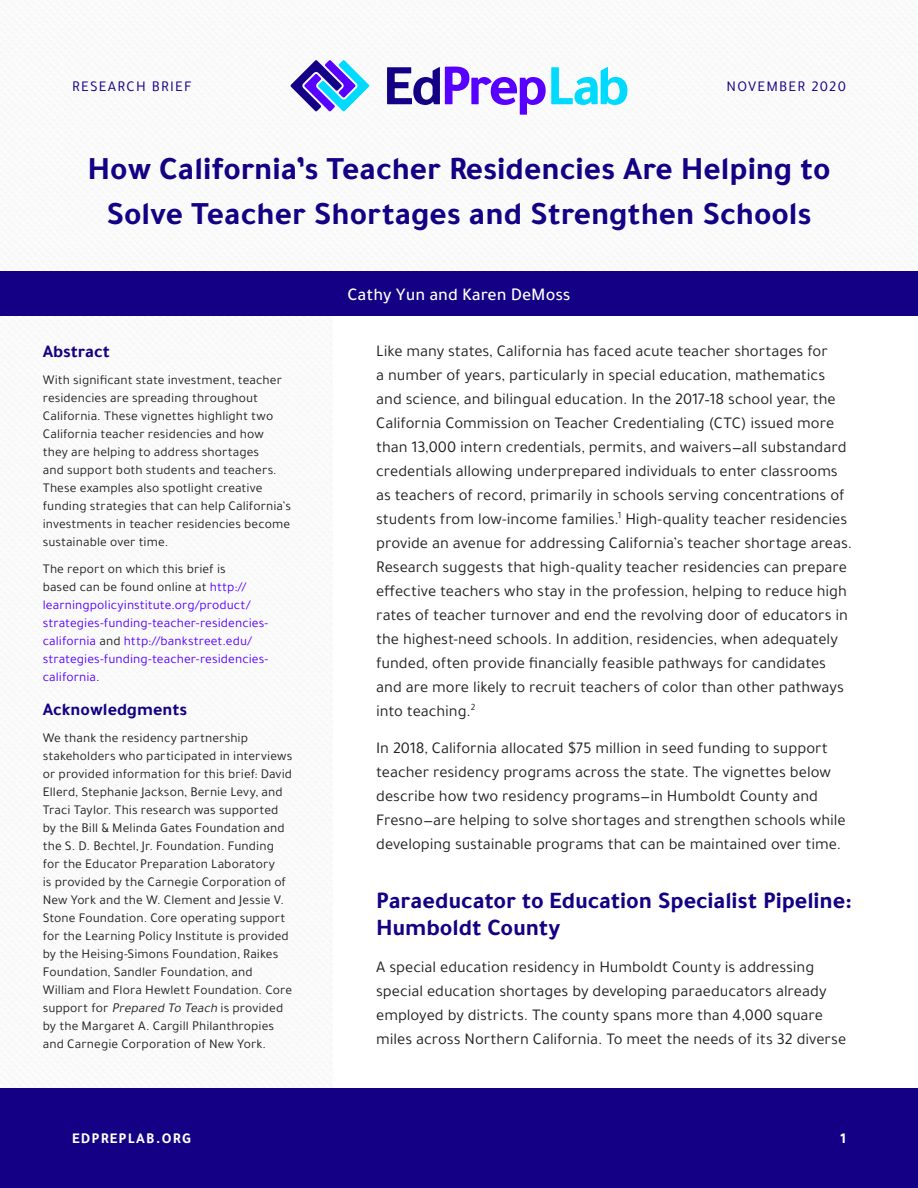
<style>
.page{position:relative;width:918px;height:1188px;background:#fff}
.page>*{position:absolute;margin:0;border:0;box-sizing:border-box;transform-origin:0 0}
.t1{font:700 33px/45.6px "Tajawal";color:#140084;text-align:center}
.t2{font:700 24px/27px "Tajawal";letter-spacing:-.005em;color:#140084}
.t3{font:700 18px "Tajawal";color:#140084}
.t4{font:500 18px "Tajawal";color:#fff}
.t5{font:16.5px/24px "Tajawal";letter-spacing:-.005em;color:#231f20}
.t6{font:15px "Tajawal";letter-spacing:.08em;color:#140084}
.t7{font:700 15px "Tajawal";letter-spacing:.08em;color:#fff}
.t8{font:13.5px/18px "Tajawal";letter-spacing:.005em;color:#231f20}
.t9{font:13.5px/18px "Tajawal";letter-spacing:.005em;color:#5800ff}
.s1{color:#231f20}
.s2{font-style:italic}
</style>
<div class="page">
<div style="left:0;top:1088px;width:918px;height:100px;background:#140084"></div>
<svg style="left:387px;top:67px;width:240px;height:48px"></svg>
<svg style="left:290px;top:60px;width:79px;height:51px"></svg>
<div style="left:0;top:272px;width:918px;height:44px;background:#140084"></div>
<p class="t6" style="left:72px;top:76px;width:121px">RESEARCH BRIEF</p>
<p class="t6" style="left:727px;top:76px;width:121px">NOVEMBER 2020</p>
<h1 class="t1" style="left:87px;top:145px;width:745px">How California’s Teacher Residencies Are Helping to<br>Solve Teacher Shortages and Strengthen Schools</h1>
<p class="t3" style="left:43px;top:337px;width:69px">Abstract</p>
<p class="t8" style="left:43px;top:370px;width:250px">With significant state investment, teacher residencies are spreading throughout California. These vignettes highlight two California teacher residencies and how they are helping to address shortages<br>and support both students and teachers.<br>These examples also spotlight creative funding strategies that can help California’s investments in teacher residencies become sustainable over time.</p>
<p class="t9" style="left:43px;top:559px;width:227px"><span class="s1">The report on which this brief is<br>based can be found online at</span> http:// learningpolicyinstitute.org/product/ strategies-funding-teacher-residencies&shy;california <span class="s1">and</span> http://bankstreet.edu/ strategies-funding-teacher-residencies&shy;california<span class="s1">.</span></p>
<p class="t3" style="left:43px;top:696px;width:146px">Acknowledgments</p>
<p class="t8" style="left:43px;top:729px;width:251px">We thank the residency partnership stakeholders who participated in interviews or provided information for this brief: David Ellerd, Stephanie Jackson, Bernie Levy, and Traci Taylor. This research was supported by the Bill &amp; Melinda Gates Foundation and the S. D. Bechtel, Jr. Foundation. Funding for the Educator Preparation Laboratory<br>is provided by the Carnegie Corporation of New York and the W. Clement and Jessie V.<br>Stone Foundation. Core operating support for the Learning Policy Institute is provided by the Heising-Simons Foundation, Raikes Foundation, Sandler Foundation, and William and Flora Hewlett Foundation. Core support for <span class="s2">Prepared To Teach</span> is provided by the Margaret A. Cargill Philanthropies and Carnegie Corporation of New York.</p>
<p class="t7" style="left:72px;top:1127px;width:120px">EDPREPLAB.ORG</p>
<p class="t4" style="left:347px;top:281px;width:225px">Cathy Yun and Karen DeMoss</p>
<p class="t5" style="left:376px;top:338px;width:477px">Like many states, California has faced acute teacher shortages for<br>a number of years, particularly in special education, mathematics and science, and bilingual education. In the 2017–18 school year, the California Commission on Teacher Credentialing (CTC) issued more than 13,000 intern credentials, permits, and waivers—all substandard credentials allowing underprepared individuals to enter classrooms as teachers of record, primarily in schools serving concentrations of students from low-income families.<sup>1</sup> High-quality teacher residencies provide an avenue for addressing California’s teacher shortage areas.<br>Research suggests that high-quality teacher residencies can prepare effective teachers who stay in the profession, helping to reduce high rates of teacher turnover and end the revolving door of educators in the highest-need schools. In addition, residencies, when adequately funded, often provide financially feasible pathways for candidates and are more likely to recruit teachers of color than other pathways into teaching.<sup>2</sup></p>
<p class="t5" style="left:376px;top:736px;width:471px">In 2018, California allocated $75 million in seed funding to support teacher residency programs across the state. The vignettes below describe how two residency programs—in Humboldt County and Fresno—are helping to solve shortages and strengthen schools while developing sustainable programs that can be maintained over time.</p>
<h2 class="t2" style="left:376px;top:886px;width:477px">Paraeducator to Education Specialist Pipeline:<br>Humboldt County</h2>
<p class="t5" style="left:376px;top:955px;width:472px">A special education residency in Humboldt County is addressing special education shortages by developing paraeducators already employed by districts. The county spans more than 4,000 square miles across Northern California. To meet the needs of its 32 diverse</p>
<p class="t7" style="left:840px;top:1127px;width:7px">1</p>
</div>
